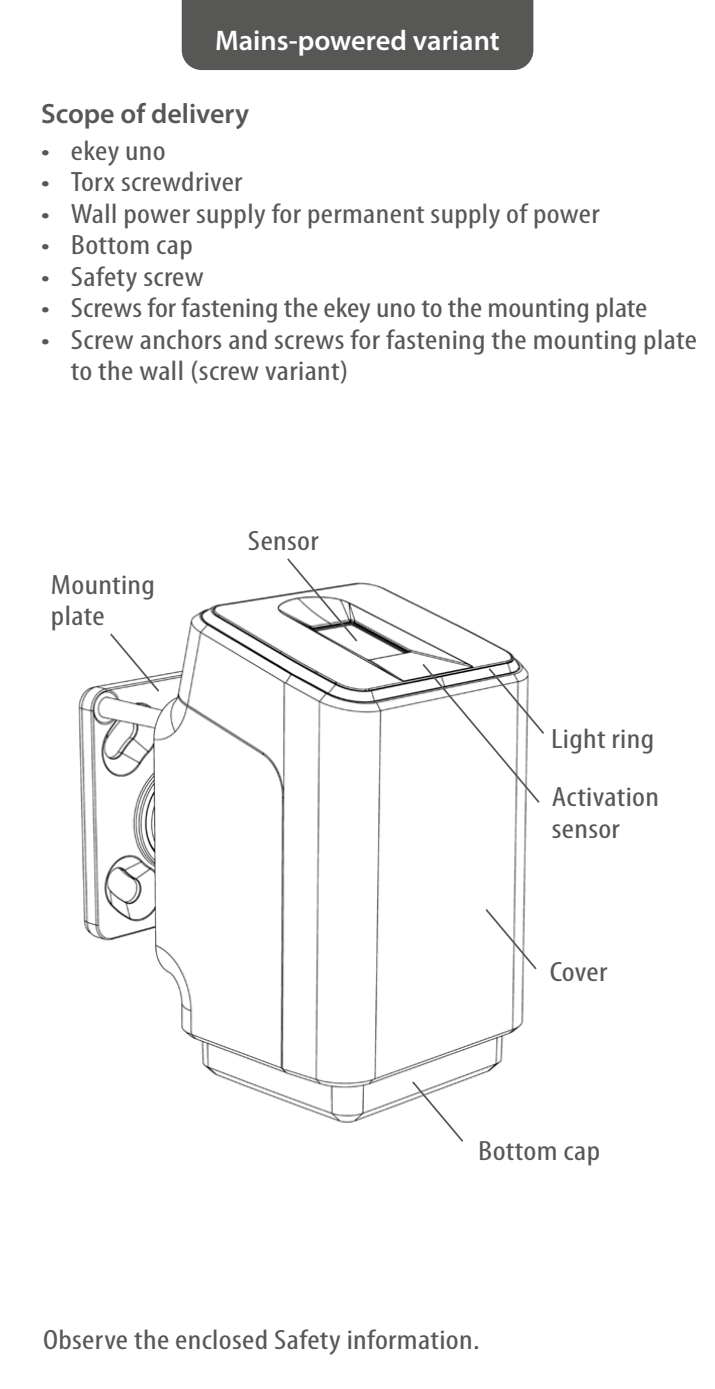
<style>
.page{position:relative;width:715px;height:1389px;background:#fff}
.page>*{position:absolute;margin:0;border:0;box-sizing:border-box;transform-origin:0 0}
.t1{font:600 28.35px "Myriad Pro";color:#fff}
.t2{font:condensed 28px/31.5px "Myriad Pro";letter-spacing:.01em;color:#575756;scale:1.2 1}
.t3{font:600 28px "Myriad Pro";color:#575756}
</style>
<div class="page">
<img style="left:78px;top:582px;width:449px;height:541px">
<svg style="left:285px;top:558px;width:74px;height:85px"></svg>
<svg style="left:420px;top:662px;width:124px;height:143px"></svg>
<svg style="left:483px;top:907px;width:54px;height:64px"></svg>
<svg style="left:108px;top:632px;width:53px;height:62px"></svg>
<svg style="left:410px;top:1080px;width:55px;height:62px"></svg>
<div style="left:182px;top:0;width:351px;height:70px;background:#575756"></div>
<p class="t1" style="left:215px;top:22px;width:286px">Mains-powered variant</p>
<p class="t3" style="left:41px;top:96px;width:209px">Scope of delivery</p>
<p class="t2" style="left:41px;top:134px;width:105px">• ekey uno</p>
<p class="t2" style="left:41px;top:166px;width:169px">• Torx screwdriver</p>
<p class="t2" style="left:41px;top:197px;width:467px">• Wall power supply for permanent supply of power</p>
<p class="t2" style="left:41px;top:229px;width:128px">• Bottom cap</p>
<p class="t2" style="left:41px;top:260px;width:137px">• Safety screw</p>
<p class="t2" style="left:41px;top:292px;width:506px">• Screws for fastening the ekey uno to the mounting plate</p>
<p class="t2" style="left:71px;top:323px;width:523px;text-indent:-30px">• Screw anchors and screws for fastening the mounting plate to the wall (screw variant)</p>
<p class="t2" style="left:51px;top:569px;width:88px">Mounting plate</p>
<p class="t2" style="left:248px;top:524px;width:60px">Sensor</p>
<p class="t2" style="left:551px;top:709px;width:91px;line-height:58.8px">Light ring<br>Activation</p>
<p class="t2" style="left:551px;top:813px;width:58px">sensor</p>
<p class="t2" style="left:549px;top:956px;width:50px">Cover</p>
<p class="t2" style="left:478px;top:1134px;width:103px">Bottom cap</p>
<p class="t2" style="left:43px;top:1323px;width:365px">Observe the enclosed Safety information.</p>
</div>
